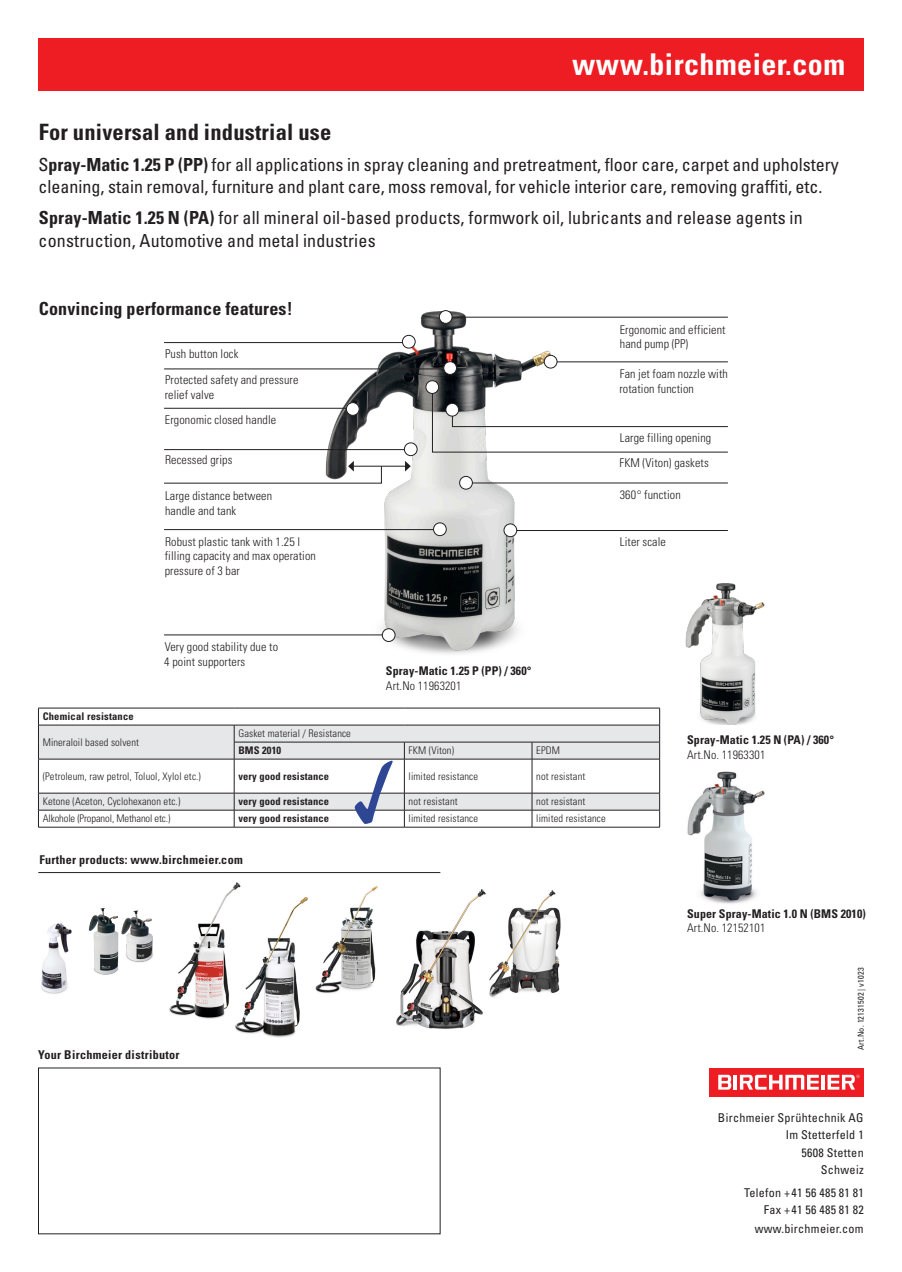
<style>
.page{position:relative;width:902px;height:1272px;background:#fff}
.page>*{position:absolute;margin:0;border:0;box-sizing:border-box;transform-origin:0 0}
.t1{font:700 condensed 30px "Univers LT Std";letter-spacing:.015em;color:#fff}
.t2{font:700 condensed 22.5px "Univers LT Std";letter-spacing:.01em;color:#231f20}
.t3{font:condensed 18px/22.5px "Univers LT Std";color:#231f20}
.t4{font:700 condensed 18px "Univers LT Std";letter-spacing:.01em;color:#231f20}
.t5{font:300 condensed 12.15px/14.5px "Univers LT Std";letter-spacing:.01em;color:#231f20}
.t6{font:condensed 12.15px/17.4px "Univers LT Std";letter-spacing:.025em;color:#231f20;text-align:right}
.t7{font:700 condensed 12.15px "Univers LT Std";letter-spacing:.025em;color:#231f20}
.t8{font:700 condensed 12px "Univers LT Std";letter-spacing:.01em;color:#231f20}
.t9{font:300 condensed 12px "Univers LT Std";letter-spacing:.01em;color:#231f20}
.t10{font:300 condensed 10.5px "Univers LT Std";letter-spacing:.01em;color:#231f20}
.t11{font:700 condensed 10.5px "Univers LT Std";letter-spacing:.01em;color:#231f20}
.t12{font:300 condensed 10.5px "Univers LT Std";letter-spacing:-.01em;color:#231f20}
.t13{font:condensed 8.25px "Univers LT Std";letter-spacing:.025em;color:#231f20}
.s1{font-weight:700}
</style>
<div class="page">
<img style="left:318px;top:310px;width:241px;height:344px">
<div style="left:38px;top:38px;width:825px;height:52px;background:#ee1d23"></div>
<div style="left:709px;top:1067px;width:154px;height:29px;background:#ee1d23"></div>
<hr style="left:821px;top:1074px;width:3px;height:15px;background:#fff">
<hr style="left:733px;top:1074px;width:4px;height:15px;background:#fff">
<svg style="left:739px;top:1074px;width:79px;height:15px"></svg>
<svg style="left:718px;top:1074px;width:13px;height:15px"></svg>
<svg style="left:827px;top:1074px;width:32px;height:15px"></svg>
<img style="left:685px;top:583px;width:80px;height:141px">
<img style="left:489px;top:890px;width:72px;height:108px">
<img style="left:165px;top:873px;width:86px;height:146px">
<img style="left:315px;top:886px;width:63px;height:108px">
<img style="left:233px;top:896px;width:75px;height:142px">
<img style="left:41px;top:922px;width:31px;height:72px">
<img style="left:88px;top:908px;width:31px;height:67px">
<img style="left:121px;top:910px;width:32px;height:53px">
<svg style="left:432px;top:387px;width:296px;height:65px"></svg>
<hr style="left:550px;top:361px;width:177px;height:1px;background:#231f20">
<hr style="left:510px;top:530px;width:217px;height:1px;background:#231f20">
<hr style="left:446px;top:317px;width:281px;height:1px;background:#231f20">
<div style="left:446px;top:403px;width:12px;height:13px;background:#fff;border-radius:50%"></div>
<div style="left:445px;top:403px;width:14px;height:13px;border:1px solid #231f20;border-radius:50%"></div>
<div style="left:544px;top:355px;width:13px;height:13px;background:#fff;border-radius:50%"></div>
<div style="left:544px;top:355px;width:13px;height:13px;border:1px solid #231f20;border-radius:50%"></div>
<div style="left:504px;top:524px;width:12px;height:12px;background:#fff;border-radius:50%"></div>
<div style="left:503px;top:523px;width:14px;height:14px;border:1px solid #231f20;border-radius:50%"></div>
<div style="left:439px;top:310px;width:13px;height:13px;background:#fff;border-radius:50%"></div>
<div style="left:439px;top:310px;width:13px;height:13px;border:1px solid #231f20;border-radius:50%"></div>
<hr style="left:164px;top:368px;width:285px;height:1px;background:#231f20">
<hr style="left:164px;top:342px;width:245px;height:1px;background:#231f20">
<hr style="left:164px;top:449px;width:245px;height:1px;background:#231f20">
<div style="left:404px;top:443px;width:13px;height:12px;background:#fff;border-radius:50%"></div>
<div style="left:404px;top:442px;width:13px;height:14px;border:1px solid #231f20;border-radius:50%"></div>
<hr style="left:164px;top:529px;width:276px;height:1px;background:#231f20">
<div style="left:433px;top:523px;width:13px;height:12px;background:#fff;border-radius:50%"></div>
<div style="left:433px;top:522px;width:13px;height:14px;border:1px solid #231f20;border-radius:50%"></div>
<hr style="left:164px;top:408px;width:189px;height:1px;background:#231f20">
<div style="left:346px;top:402px;width:13px;height:13px;background:#fff;border-radius:50%"></div>
<div style="left:346px;top:402px;width:13px;height:13px;border:1px solid #231f20;border-radius:50%"></div>
<hr style="left:164px;top:634px;width:224px;height:1px;background:#231f20">
<div style="left:382px;top:628px;width:13px;height:13px;background:#fff;border-radius:50%"></div>
<div style="left:382px;top:628px;width:13px;height:13px;border:1px solid #231f20;border-radius:50%"></div>
<div style="left:443px;top:361px;width:13px;height:13px;background:#fff;border-radius:50%"></div>
<div style="left:443px;top:361px;width:13px;height:13px;border:1px solid #231f20;border-radius:50%"></div>
<div style="left:402px;top:335px;width:13px;height:13px;background:#fff;border-radius:50%"></div>
<div style="left:402px;top:335px;width:13px;height:13px;border:1px solid #231f20;border-radius:50%"></div>
<div style="left:426px;top:381px;width:12px;height:12px;background:#fff;border-radius:50%"></div>
<div style="left:425px;top:380px;width:14px;height:13px;border:1px solid #231f20;border-radius:50%"></div>
<hr style="left:467px;top:482px;width:260px;height:1px;background:#231f20">
<div style="left:459px;top:476px;width:13px;height:13px;background:#fff;border-radius:50%"></div>
<div style="left:459px;top:476px;width:13px;height:13px;border:1px solid #231f20;border-radius:50%"></div>
<hr style="left:353px;top:466px;width:53px;height:1px;background:#231f20">
<svg style="left:164px;top:461px;width:218px;height:22px"></svg>
<svg style="left:405px;top:461px;width:6px;height:10px"></svg>
<img style="left:396px;top:889px;width:90px;height:140px">
<img style="left:687px;top:771px;width:78px;height:133px">
<hr style="left:38px;top:872px;width:402px;height:1px;background:#231f20">
<hr style="left:38px;top:707px;width:196px;height:1px;background:#231f20">
<hr style="left:234px;top:707px;width:170px;height:1px;background:#231f20">
<hr style="left:404px;top:707px;width:128px;height:1px;background:#231f20">
<hr style="left:532px;top:707px;width:127px;height:1px;background:#231f20">
<svg style="left:38px;top:708px;width:622px;height:119px"></svg>
<h1 class="t1" style="left:572px;top:46px;width:274px">www.birchmeier.com</h1>
<h2 class="t2" style="left:39px;top:118px;width:294px">For universal and industrial use</h2>
<h3 class="t3" style="left:38px;top:153px;width:802px">S<span class="s1">pray-Matic 1.25 P (PP)</span> for all applications in spray cleaning and pretreatment, floor care, carpet and upholstery cleaning, stain removal, furniture and plant care, moss removal, for vehicle interior care, removing graffiti, etc.</h3>
<h3 class="t3" style="left:39px;top:206px;width:765px"><span class="s1">Spray-Matic 1.25 N (PA)</span> for all mineral oil-based products, formwork oil, lubricants and release agents in construction, Automotive and metal industries</h3>
<h3 class="t4" style="left:39px;top:297px;width:255px">Convincing performance features!</h3>
<p class="t5" style="left:165px;top:346px;width:75px">Push button lock</p>
<p class="t5" style="left:165px;top:373px;width:135px">Protected safety and pressure relief valve</p>
<p class="t5" style="left:165px;top:413px;width:113px">Ergonomic closed handle</p>
<p class="t5" style="left:165px;top:452px;width:69px">Recessed grips</p>
<p class="t5" style="left:165px;top:488px;width:109px">Large distance between handle and tank</p>
<p class="t5" style="left:165px;top:534px;width:153px">Robust plastic tank with 1.25 l filling capacity and max operation pressure of 3 bar</p>
<p class="t5" style="left:619px;top:322px;width:107px">Ergonomic and efficient hand pump (PP)</p>
<p class="t5" style="left:619px;top:367px;width:110px">Fan jet foam nozzle with rotation function</p>
<p class="t5" style="left:619px;top:425px;width:93px;line-height:25.5px">Large filling opening<br>FKM (Viton) gaskets</p>
<p class="t5" style="left:619px;top:487px;width:63px">360° function</p>
<p class="t5" style="left:620px;top:534px;width:48px">Liter scale</p>
<p class="t11" style="left:43px;top:710px;width:93px">Chemical resistance</p>
<p class="t10" style="left:43px;top:736px;width:98px">Mineraloil based solvent</p>
<p class="t5" style="left:164px;top:639px;width:115px">Very good stability due to<br>4 point supporters</p>
<p class="t8" style="left:386px;top:663px;width:147px">Spray-Matic 1.25 P (PP) / 360°</p>
<p class="t9" style="left:386px;top:678px;width:77px">Art.No 11963201</p>
<p class="t10" style="left:238px;top:727px;width:114px">Gasket material / Resistance</p>
<p class="t11" style="left:238px;top:744px;width:44px">BMS 2010</p>
<p class="t10" style="left:408px;top:744px;width:47px">FKM (Viton)</p>
<p class="t10" style="left:536px;top:744px;width:25px">EPDM</p>
<p class="t10" style="left:43px;top:770px;width:160px">(Petroleum, raw petrol, Toluol, Xylol etc.)</p>
<p class="t11" style="left:238px;top:769px;width:92px">very good resistance</p>
<p class="t10" style="left:408px;top:770px;width:71px">limited resistance</p>
<p class="t10" style="left:536px;top:770px;width:51px">not resistant</p>
<p class="t10" style="left:43px;top:795px;width:139px">Ketone (Aceton, Cyclohexanon etc.)</p>
<p class="t11" style="left:238px;top:795px;width:92px">very good resistance</p>
<p class="t10" style="left:408px;top:795px;width:51px">not resistant</p>
<p class="t10" style="left:536px;top:795px;width:51px">not resistant</p>
<p class="t12" style="left:43px;top:812px;width:129px">Alkohole (Propanol, Methanol etc.)</p>
<p class="t11" style="left:238px;top:812px;width:92px">very good resistance</p>
<p class="t10" style="left:408px;top:812px;width:71px">limited resistance</p>
<p class="t10" style="left:536px;top:812px;width:71px">limited resistance</p>
<p class="t7" style="left:39px;top:852px;width:205px">Further products: www.birchmeier.com</p>
<p class="t7" style="left:38px;top:1046px;width:143px">Your Birchmeier distributor</p>
<p class="t8" style="left:687px;top:732px;width:148px">Spray-Matic 1.25 N (PA) / 360°</p>
<p class="t9" style="left:687px;top:747px;width:80px">Art.No. 11963301</p>
<p class="t8" style="left:687px;top:906px;width:180px">Super Spray-Matic 1.0 N (BMS 2010)</p>
<p class="t9" style="left:687px;top:921px;width:80px">Art.No. 12152101</p>
<p class="t13" style="left:855px;top:1050px;width:84px;rotate:-90deg">Art.No. 12131502 | v1023</p>
<p class="t6" style="left:717px;top:1108px;width:147px">Birchmeier Sprühtechnik AG<br>Im Stetterfeld 1<br>5608 Stetten<br>Schweiz</p>
<p class="t6" style="left:744px;top:1183px;width:121px">Telefon +41 56 485 81 81<br>Fax +41 56 485 81 82</p>
<p class="t6" style="left:754px;top:1220px;width:110px">www.birchmeier.com</p>
</div>
